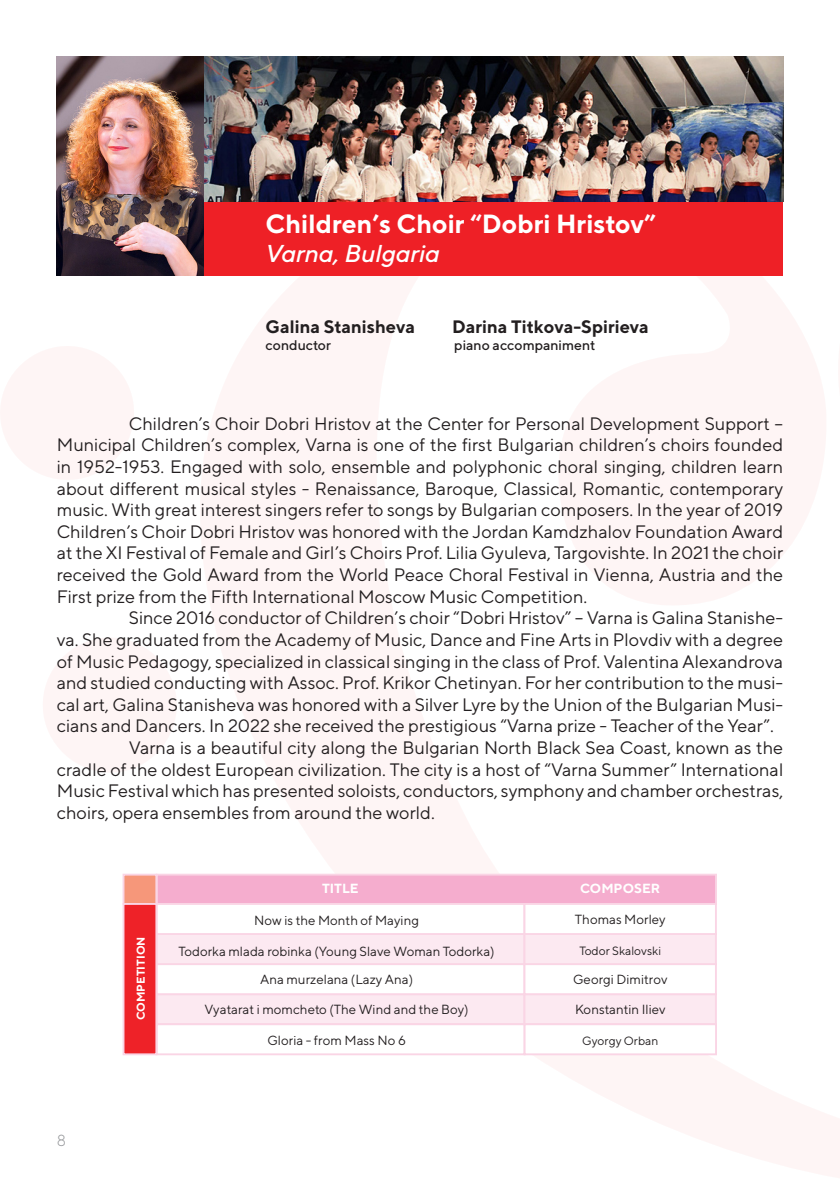
<style>
.page{position:relative;width:840px;height:1191px;background:#fff}
.page>*{position:absolute;margin:0;border:0;box-sizing:border-box;transform-origin:0 0}
.t1{font:700 26.2px "TT Norms";color:#fff}
.t2{font:italic 500 24.4px "TT Norms";color:#fff}
.t3{font:18px/21.6px "TT Norms";color:#231f20;text-align:justify}
.t4{font:700 18px "TT Norms";color:#231f20}
.t5{font:300 16px "TT Norms";color:#939598}
.t6{font:500 14px "TT Norms";color:#231f20}
.t7{font:13.2px "TT Norms";color:#231f20}
.t8{font:700 13.2px "TT Norms";color:#fff}
.t9{font:12px "TT Norms";color:#231f20}
.t10{font:700 11.4px "TT Norms";color:#fff}
</style>
<div class="page">
<img style="left:57px;top:57px;width:147px;height:218px">
<div style="left:204px;top:201px;width:578px;height:74px;background:#ee2026"></div>
<img style="left:204px;top:57px;width:578px;height:144px">
<div style="left:122px;top:873px;width:35px;height:32px;background:#f6977a;border:2px solid #fad5e5"></div>
<div style="left:156px;top:873px;width:560px;height:32px;background:#f5adce;border:2px solid #fad5e5"></div>
<div style="left:156px;top:993px;width:369px;height:32px;background:#fce9f1"></div>
<div style="left:156px;top:963px;width:369px;height:32px;background:#fff;border:2px solid #fad5e5"></div>
<div style="left:156px;top:933px;width:369px;height:32px;background:#fce9f1;border:2px solid #fad5e5"></div>
<div style="left:156px;top:903px;width:369px;height:32px;background:#fff;border:2px solid #fad5e5"></div>
<div style="left:523px;top:993px;width:193px;height:32px;background:#fce9f1;border:2px solid #fad5e5"></div>
<div style="left:523px;top:963px;width:193px;height:32px;background:#fff;border:2px solid #fad5e5"></div>
<div style="left:523px;top:933px;width:193px;height:32px;background:#fce9f1;border:2px solid #fad5e5"></div>
<div style="left:523px;top:903px;width:193px;height:32px;background:#fff;border:2px solid #fad5e5"></div>
<div style="left:156px;top:1023px;width:369px;height:32px;background:#fff;border:2px solid #fad5e5"></div>
<div style="left:523px;top:1023px;width:193px;height:32px;background:#fff;border:2px solid #fad5e5"></div>
<div style="left:122px;top:903px;width:35px;height:152px;background:#ee2228;border:2px solid #fad5e5"></div>
<p class="t1" style="left:265px;top:207px;width:392px">Children’s Choir “Dobri Hristov”</p>
<p class="t2" style="left:265px;top:239px;width:176px">Varna, Bulgaria</p>
<p class="t4" style="left:265px;top:315px;width:151px">Galina Stanisheva</p>
<p class="t4" style="left:452px;top:315px;width:198px">Darina Titkova-Spirieva</p>
<p class="t6" style="left:265px;top:336px;width:67px">conductor</p>
<p class="t6" style="left:454px;top:336px;width:143px">piano accompaniment</p>
<p class="t3" style="left:57px;top:412px;width:727px;text-indent:72px">Children’s Choir Dobri Hristov at the Center for Personal Development Support – Municipal Children’s complex, Varna is one of the first Bulgarian children’s choirs founded in 1952-1953. Engaged with solo, ensemble and polyphonic choral singing, children learn about different musical styles - Renaissance, Baroque, Classical, Romantic, contemporary music. With great interest singers refer to songs by Bulgarian composers. In the year of 2019<br>Children’s Choir Dobri Hristov was honored with the Jordan Kamdzhalov Foundation Award at the XI Festival of Female and Girl’s Choirs Prof. Lilia Gyuleva, Targovishte. In 2021 the choir received the Gold Award from the World Peace Choral Festival in Vienna, Austria and the First prize from the Fifth International Moscow Music Competition.</p>
<p class="t3" style="left:57px;top:607px;width:727px;text-indent:72px">Since 2016 conductor of Children’s choir “Dobri Hristov” – Varna is Galina Stanishe&shy;va. She graduated from the Academy of Music, Dance and Fine Arts in Plovdiv with a degree of Music Pedagogy, specialized in classical singing in the class of Prof. Valentina Alexandrova and studied conducting with Assoc. Prof. Krikor Chetinyan. For her contribution to the musi&shy;cal art, Galina Stanisheva was honored with a Silver Lyre by the Union of the Bulgarian Musi&shy;cians and Dancers. In 2022 she received the prestigious “Varna prize - Teacher of the Year”.</p>
<p class="t3" style="left:57px;top:736px;width:727px;text-indent:72px">Varna is a beautiful city along the Bulgarian North Black Sea Coast, known as the cradle of the oldest European civilization. The city is a host of “Varna Summer” International Music Festival which has presented soloists, conductors, symphony and chamber orchestras, choirs, opera ensembles from around the world.</p>
<p class="t5" style="left:57px;top:1130px;width:11px">8</p>
<p class="t10" style="left:133px;top:1020px;width:85px;rotate:-90deg">COMPETITION</p>
<p class="t8" style="left:322px;top:880px;width:38px">TITLE</p>
<p class="t8" style="left:580px;top:880px;width:81px">COMPOSER</p>
<p class="t7" style="left:254px;top:911px;width:166px">Now is the Month of Maying</p>
<p class="t7" style="left:574px;top:911px;width:92px">Thomas Morley</p>
<p class="t7" style="left:178px;top:942px;width:317px">Todorka mlada robinka (Young Slave Woman Todorka)</p>
<p class="t9" style="left:579px;top:943px;width:83px">Todor Skalovski</p>
<p class="t7" style="left:260px;top:971px;width:154px">Ana murzelana (Lazy Ana)</p>
<p class="t7" style="left:572px;top:971px;width:96px">Georgi Dimitrov</p>
<p class="t7" style="left:204px;top:1001px;width:265px">Vyatarat i momcheto (The Wind and the Boy)</p>
<p class="t7" style="left:574px;top:1001px;width:92px">Konstantin Iliev</p>
<p class="t7" style="left:267px;top:1032px;width:140px">Gloria - from Mass No 6</p>
<p class="t9" style="left:582px;top:1033px;width:78px">Gyorgy Orban</p>
</div>
